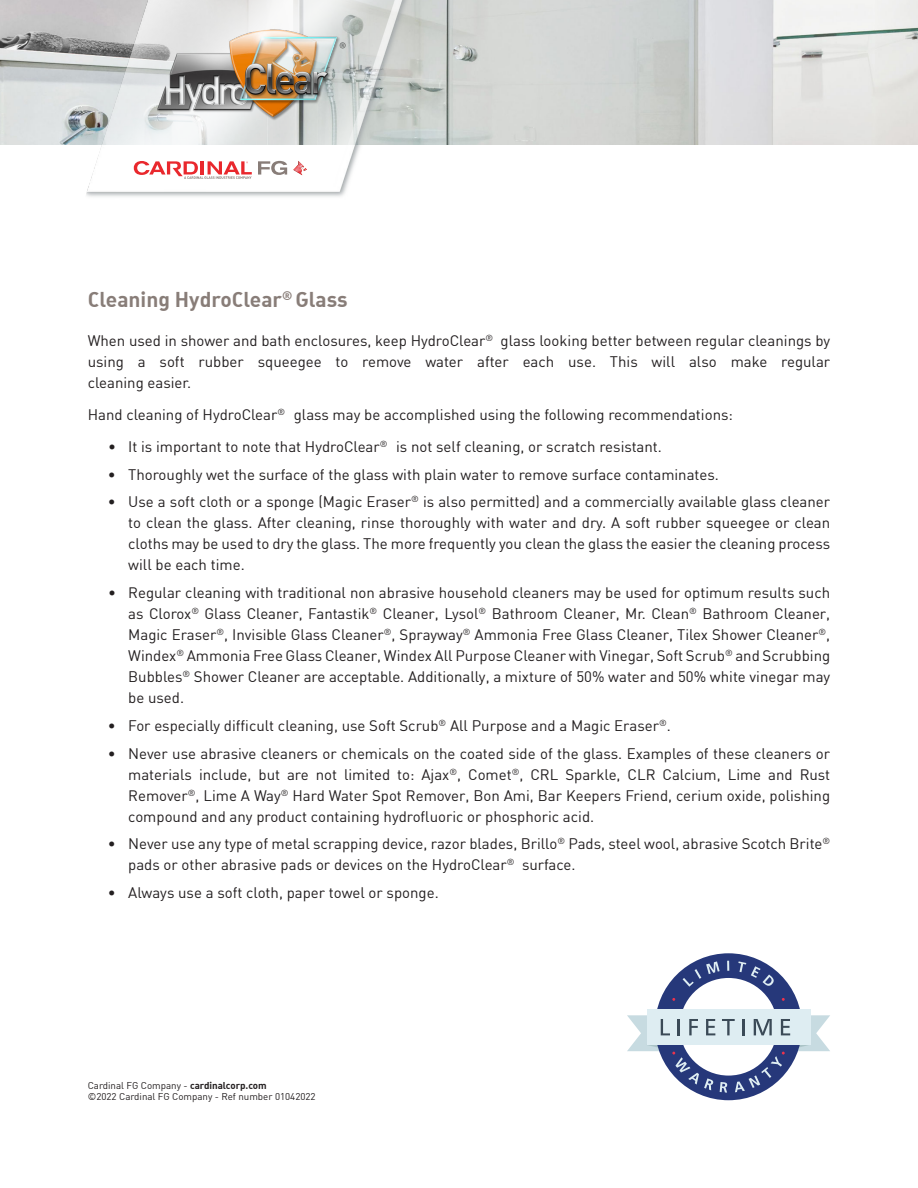
<style>
.page{position:relative;width:918px;height:1188px;background:#fff}
.page>*{position:absolute;margin:0;border:0;box-sizing:border-box;transform-origin:0 0}
.t1{font:21px "DIN Bold Alternate";color:#887d78}
.t2{font:15px/21px "DIN";color:#231f20;text-align:justify}
.t3{font:9.75px/11.7px "DIN";color:#231f20}
.s1{font-family:"DIN Bold Alternate"}
</style>
<div class="page">
<img style="left:0;top:0;width:918px;height:145px">
<img style="left:82px;top:0;width:336px;height:197px">
<svg style="left:258px;top:161px;width:29px;height:14px"></svg>
<svg style="left:134px;top:161px;width:118px;height:18px"></svg>
<img style="left:293px;top:161px;width:14px;height:14px">
<img style="left:144px;top:18px;width:203px;height:106px">
<div style="left:655px;top:953px;width:147px;height:147px;background:#26387a;border-radius:50%"></div>
<div style="left:680px;top:978px;width:97px;height:98px;background:#fff;border-radius:50%"></div>
<svg style="left:683px;top:961px;width:37px;height:26px"></svg>
<svg style="left:727px;top:961px;width:2px;height:10px"></svg>
<svg style="left:738px;top:961px;width:36px;height:25px"></svg>
<div style="left:647px;top:1009px;width:164px;height:36px;background:#deedf2"></div>
<svg style="left:627px;top:1015px;width:203px;height:78px"></svg>
<h1 class="t1" style="left:88px;top:291px;width:261px">Cleaning HydroClear<sup>®</sup> Glass</h1>
<p class="t2" style="left:88px;top:331px;width:744px">When used in shower and bath enclosures, keep HydroClear<sup>®</sup> glass looking better between regular cleanings by using a soft rubber squeegee to remove water after each use. This will also make regular cleaning easier.</p>
<p class="t2" style="left:88px;top:405px;width:647px">Hand cleaning of HydroClear<sup>®</sup> glass may be accomplished using the following recommendations:</p>
<p class="t2" style="left:108px;top:437px;width:555px">• It is important to note that HydroClear<sup>®</sup> is not self cleaning, or scratch resistant.</p>
<p class="t2" style="left:108px;top:465px;width:612px">• Thoroughly wet the surface of the glass with plain water to remove surface contaminates.</p>
<p class="t2" style="left:128px;top:492px;width:704px;text-indent:-20px">• Use a soft cloth or a sponge (Magic Eraser<sup>®</sup> is also permitted) and a commercially available glass cleaner to clean the glass. After cleaning, rinse thoroughly with water and dry. A soft rubber squeegee or clean cloths may be used to dry the glass. The more frequently you clean the glass the easier the cleaning process will be each time.</p>
<p class="t2" style="left:128px;top:583px;width:704px;text-indent:-20px">• Regular cleaning with traditional non abrasive household cleaners may be used for optimum results such as Clorox<sup>®</sup> Glass Cleaner, Fantastik<sup>®</sup> Cleaner, Lysol<sup>®</sup> Bathroom Cleaner, Mr. Clean<sup>®</sup> Bathroom Cleaner, Magic Eraser<sup>®</sup>, Invisible Glass Cleaner<sup>®</sup>, Sprayway<sup>®</sup> Ammonia Free Glass Cleaner, Tilex Shower Cleaner<sup>®</sup>, Windex<sup>®</sup> Ammonia Free Glass Cleaner, Windex All Purpose Cleaner with Vinegar, Soft Scrub<sup>®</sup> and Scrubbing Bubbles<sup>®</sup> Shower Cleaner are acceptable. Additionally, a mixture of 50% water and 50% white vinegar may be used.</p>
<p class="t2" style="left:108px;top:716px;width:564px">• For especially difficult cleaning, use Soft Scrub<sup>®</sup> All Purpose and a Magic Eraser<sup>®</sup>.</p>
<p class="t2" style="left:128px;top:744px;width:704px;text-indent:-20px">• Never use abrasive cleaners or chemicals on the coated side of the glass. Examples of these cleaners or materials include, but are not limited to: Ajax<sup>®</sup>, Comet<sup>®</sup>, CRL Sparkle, CLR Calcium, Lime and Rust Remover<sup>®</sup>, Lime A Way<sup>®</sup> Hard Water Spot Remover, Bon Ami, Bar Keepers Friend, cerium oxide, polishing compound and any product containing hydrofluoric or phosphoric acid.</p>
<p class="t2" style="left:128px;top:834px;width:704px;text-indent:-20px">• Never use any type of metal scrapping device, razor blades, Brillo<sup>®</sup> Pads, steel wool, abrasive Scotch Brite<sup>® </sup>pads or other abrasive pads or devices on the HydroClear<sup>®</sup> surface.</p>
<p class="t2" style="left:108px;top:883px;width:332px">• Always use a soft cloth, paper towel or sponge.</p>
<p class="t3" style="left:88px;top:1080px;width:229px">Cardinal FG Company - <span class="s1">cardinalcorp.com<br></span>©2022 Cardinal FG Company - Ref number 01042022</p>
</div>
